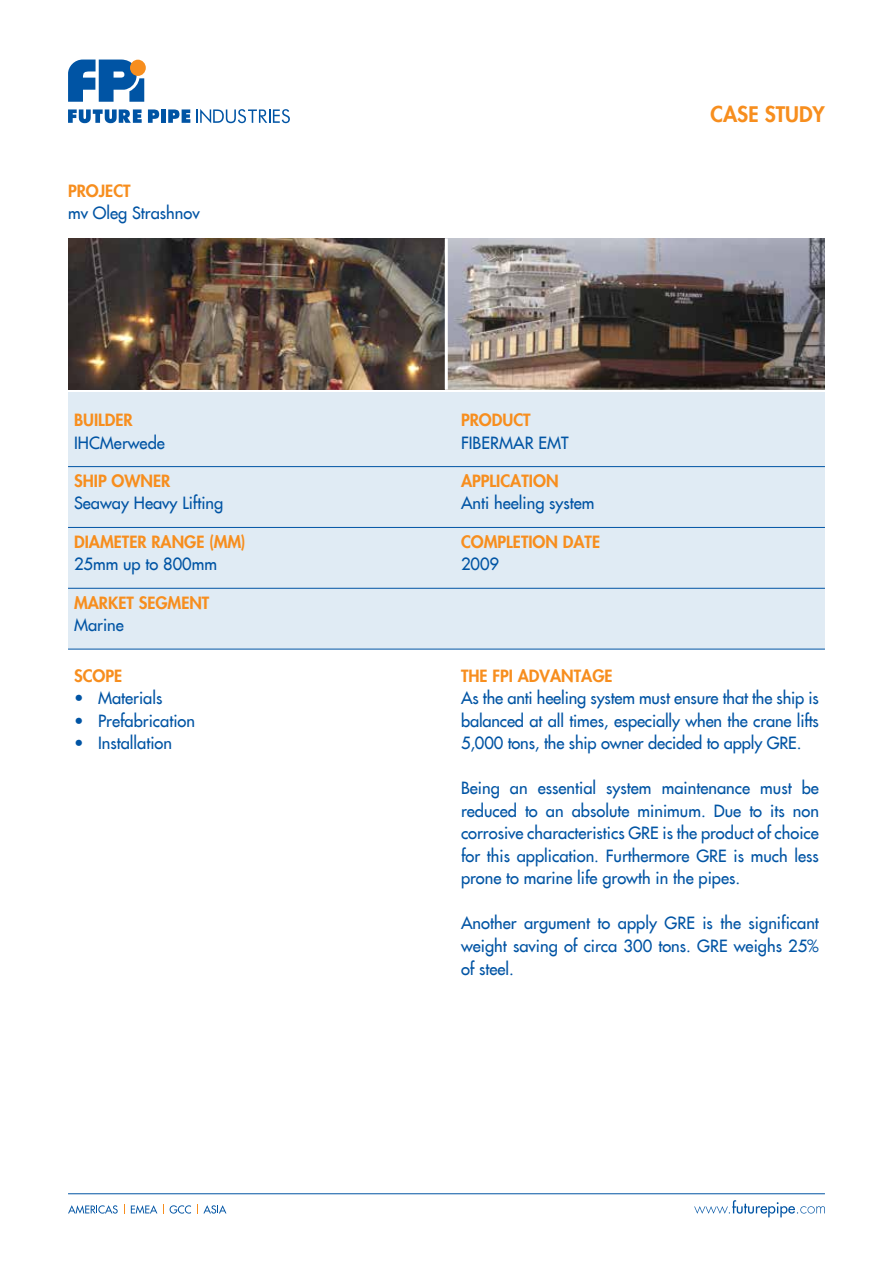
<style>
.page{position:relative;width:893px;height:1263px;background:#fff}
.page>*{position:absolute;margin:0;border:0;box-sizing:border-box;transform-origin:0 0}
.t1{font:800 21px "Futura LT";color:#f78e1e}
.t2{font:16.5px/22.5px "Futura LT";color:#0054a4;text-align:justify}
.t3{font:800 16.5px "Futura LT";color:#f78e1e}
</style>
<div class="page">
<svg style="left:197px;top:109px;width:93px;height:14px"></svg>
<svg style="left:68px;top:109px;width:74px;height:14px"></svg>
<svg style="left:148px;top:109px;width:11px;height:14px"></svg>
<div style="left:161px;top:109px;width:5px;height:14px;background:#0054a4"></div>
<svg style="left:168px;top:109px;width:22px;height:14px"></svg>
<svg style="left:68px;top:60px;width:76px;height:42px"></svg>
<div style="left:130px;top:60px;width:16px;height:16px;background:#f78e1e;border-radius:50%"></div>
<svg style="left:694px;top:1200px;width:131px;height:17px"></svg>
<hr style="left:68px;top:1193px;width:757px;height:1px;background:#0054a4">
<svg style="left:68px;top:1205px;width:50px;height:8px"></svg>
<svg style="left:131px;top:1205px;width:26px;height:8px"></svg>
<svg style="left:170px;top:1205px;width:21px;height:8px"></svg>
<svg style="left:197px;top:1204px;width:29px;height:9px"></svg>
<div style="left:68px;top:393px;width:757px;height:156px;background:#e0ebf4"></div>
<img style="left:68px;top:238px;width:377px;height:151px">
<img style="left:448px;top:238px;width:377px;height:151px">
<div style="left:68px;top:467px;width:757px;height:182px;background:#e0ebf4"></div>
<hr style="left:68px;top:466px;width:370px;height:1px;background:#0054a4">
<svg style="left:438px;top:466px;width:17px;height:1px"></svg>
<hr style="left:455px;top:466px;width:370px;height:1px;background:#0054a4">
<hr style="left:68px;top:527px;width:370px;height:1px;background:#0054a4">
<svg style="left:438px;top:527px;width:17px;height:1px"></svg>
<hr style="left:455px;top:527px;width:370px;height:1px;background:#0054a4">
<hr style="left:68px;top:588px;width:370px;height:1px;background:#0054a4">
<svg style="left:438px;top:588px;width:17px;height:1px"></svg>
<hr style="left:455px;top:588px;width:370px;height:1px;background:#0054a4">
<hr style="left:68px;top:649px;width:370px;height:1px;background:#0054a4">
<svg style="left:438px;top:649px;width:17px;height:1px"></svg>
<hr style="left:455px;top:649px;width:370px;height:1px;background:#0054a4">
<p class="t3" style="left:68px;top:180px;width:64px">PROJECT</p>
<p class="t2" style="left:68px;top:202px;width:133px">mv Oleg Strashnov</p>
<p class="t3" style="left:74px;top:409px;width:51px">BUILDER</p>
<p class="t2" style="left:74px;top:431px;width:92px">IHCMerwede</p>
<p class="t3" style="left:74px;top:469px;width:89px">SHIP OWNER</p>
<p class="t2" style="left:74px;top:492px;width:151px">Seaway Heavy Lifting</p>
<p class="t3" style="left:74px;top:531px;width:89px">DIAMETER RAN</p>
<p class="t3" style="left:184px;top:531px;width:63px">GE (MM)</p>
<p class="t2" style="left:74px;top:553px;width:145px">25mm up to 800mm</p>
<p class="t3" style="left:74px;top:591px;width:137px">MARKET SEGMENT</p>
<p class="t2" style="left:74px;top:614px;width:51px">Marine</p>
<p class="t3" style="left:74px;top:665px;width:48px">SCOPE</p>
<p class="t2" style="left:74px;top:687px;width:90px">• Materials</p>
<p class="t2" style="left:74px;top:709px;width:123px">• Prefabrication</p>
<p class="t2" style="left:74px;top:732px;width:100px">• Installation</p>
<p class="t1" style="left:710px;top:100px;width:116px">CASE STUDY</p>
<p class="t3" style="left:461px;top:409px;width:71px">PRODUCT</p>
<p class="t2" style="left:461px;top:431px;width:109px">Fibermar EMT</p>
<p class="t3" style="left:461px;top:470px;width:19px">APPLI</p>
<p class="t3" style="left:500px;top:470px;width:58px">CATION</p>
<p class="t2" style="left:461px;top:492px;width:135px">Anti heeling system</p>
<p class="t3" style="left:461px;top:531px;width:141px">COMPLETION DATE</p>
<p class="t2" style="left:461px;top:553px;width:40px">2009</p>
<p class="t3" style="left:461px;top:665px;width:153px">TH E FPI ADVANTAGE</p>
<p class="t2" style="left:461px;top:687px;width:359px">As the anti heeling system must ensure that the ship is balanced at all times, especially when the crane lifts 5,000 tons, the ship owner decided to apply GRE .</p>
<p class="t2" style="left:461px;top:777px;width:359px">Being an essential system maintenance must be reduced to an absolute minimum. Due to its non corrosive characteristics GRE is the product of choice for this application. Furthermore GRE is much less prone to marine life growth in the pipes.</p>
<p class="t2" style="left:461px;top:912px;width:359px">Another argument to apply GRE is the significant weight saving of circa 300 tons. GRE weighs 25% of steel.</p>
</div>
